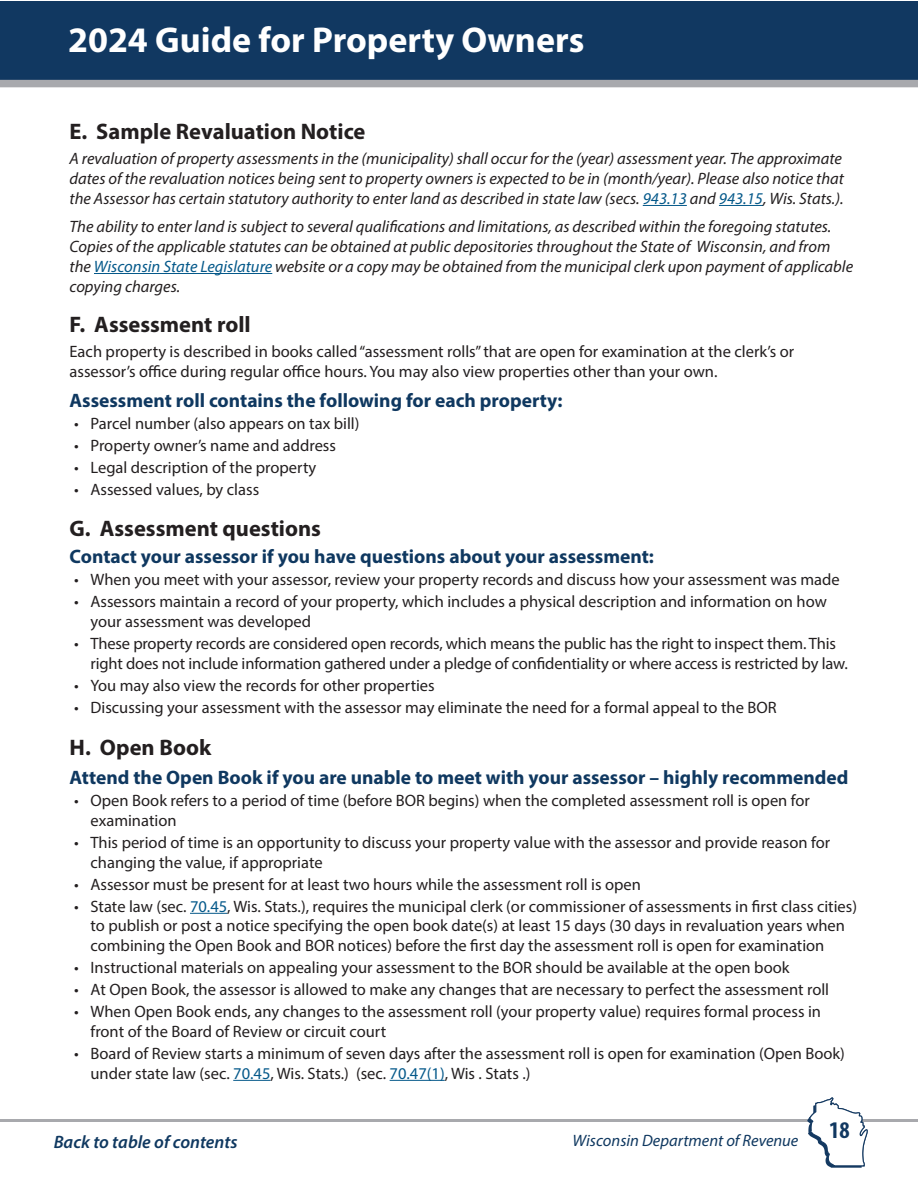
<style>
.page{position:relative;width:918px;height:1188px;background:#fff}
.page>*{position:absolute;margin:0;border:0;box-sizing:border-box;transform-origin:0 0}
.t1{font:700 36px "Myriad Pro";color:#fff}
.t2{font:700 condensed 24px "Myriad Pro";color:#113861}
.Heading_15_pt_bold_-_black{font:700 22.5px "Myriad Pro";color:#231f20}
.Heading_13_point_bold__blue{font:700 19.5px "Myriad Pro";color:#0f3860}
.Heading_12_pt_Bold__blue{font:700 19.5px "Myriad Pro";color:#0f3860}
.t3{font:italic 600 18px "Myriad Pro";color:#0f3860}
.Bullet_list{font:16.5px/19.8px "Myriad Pro";color:#231f20}
.t4{font:italic 16.5px/19.8px "Myriad Pro";color:#231f20;text-align:justify}
.t5{font:italic 16.5px "Myriad Pro";color:#0f3860}
.s1{color:#05598a}
</style>
<div class="page">
<div style="left:1px;top:1px;width:917px;height:86px;background:#113861"></div>
<div style="left:0;top:80px;width:918px;height:7px;background:#a8a9ad"></div>
<hr style="left:0;top:1119px;width:918px;height:3px;background:#a8a9ad">
<svg style="left:807px;top:1097px;width:61px;height:71px"></svg>
<hr style="left:643px;top:205px;width:44px;height:1px;background:#05598a">
<hr style="left:719px;top:205px;width:44px;height:1px;background:#05598a">
<hr style="left:94px;top:273px;width:178px;height:1px;background:#05598a">
<hr style="left:190px;top:913px;width:37px;height:1px;background:#05598a">
<hr style="left:233px;top:1080px;width:38px;height:1px;background:#05598a">
<hr style="left:390px;top:1080px;width:55px;height:1px;background:#05598a">
<h1 class="t1" style="left:68px;top:17px;width:518px">2024 Guide for Property Owners</h1>
<p class="Heading_15_pt_bold_-_black" style="left:70px;top:117px;width:297px">E. Sample Revaluation Notice</p>
<p class="t4" style="left:70px;top:149px;width:776px">A revaluation of property assessments in the (municipality) shall occur for the (year) assessment year. The approximate dates of the revaluation notices being sent to property owners is expected to be in (month/year). Please also notice that the Assessor has certain statutory authority to enter land as described in state law (secs. <span class="s1">943.13</span> and <span class="s1">943.15</span>, Wis. Stats.).</p>
<p class="t4" style="left:70px;top:217px;width:785px;text-align:left">The ability to enter land is subject to several qualifications and limitations, as described within the foregoing statutes.<br>Copies of the applicable statutes can be obtained at public depositories throughout the State of Wisconsin, and from the <span class="s1">Wisconsin State Legislature</span> website or a copy may be obtained from the municipal clerk upon payment of applicable copying charges.</p>
<p class="Heading_15_pt_bold_-_black" style="left:70px;top:310px;width:183px">F. Assessment roll</p>
<p class="Bullet_list" style="left:70px;top:342px;width:726px">Each property is described in books called “assessment rolls” that are open for examination at the clerk’s or assessor’s office during regular office hours. You may also view properties other than your own.</p>
<p class="Heading_12_pt_Bold__blue" style="left:70px;top:388px;width:494px">Assessment roll contains the following for each property:</p>
<p class="Bullet_list" style="left:74px;top:414px;width:287px">• Parcel number (also appears on tax bill)</p>
<p class="Bullet_list" style="left:74px;top:436px;width:263px">• Property owner’s name and address</p>
<p class="Bullet_list" style="left:74px;top:457px;width:244px">• Legal description of the property</p>
<p class="Bullet_list" style="left:74px;top:479px;width:187px">• Assessed values, by class</p>
<p class="Heading_15_pt_bold_-_black" style="left:70px;top:513px;width:253px">G. Assessment questions</p>
<p class="Heading_13_point_bold__blue" style="left:70px;top:544px;width:586px">Contact your assessor if you have questions about your assessment:</p>
<p class="Bullet_list" style="left:74px;top:570px;width:767px">• When you meet with your assessor, review your property records and discuss how your assessment was made</p>
<p class="Bullet_list" style="left:91px;top:592px;width:738px;text-indent:-16px">• Assessors maintain a record of your property, which includes a physical description and information on how your assessment was developed</p>
<p class="Bullet_list" style="left:91px;top:633px;width:757px;text-indent:-16px">• These property records are considered open records, which means the public has the right to inspect them. This right does not include information gathered under a pledge of confidentiality or where access is restricted by law.</p>
<p class="Bullet_list" style="left:74px;top:675px;width:362px">• You may also view the records for other properties</p>
<p class="Bullet_list" style="left:74px;top:697px;width:704px">• Discussing your assessment with the assessor may eliminate the need for a formal appeal to the BOR</p>
<p class="Heading_15_pt_bold_-_black" style="left:70px;top:733px;width:143px">H. Open Book</p>
<p class="Heading_13_point_bold__blue" style="left:70px;top:765px;width:780px">Attend the Open Book if you are unable to meet with your assessor – highly recommended</p>
<p class="Bullet_list" style="left:91px;top:790px;width:721px;text-indent:-16px">• Open Book refers to a period of time (before BOR begins) when the completed assessment roll is open for examination</p>
<p class="Bullet_list" style="left:91px;top:832px;width:741px;text-indent:-16px">• This period of time is an opportunity to discuss your property value with the assessor and provide reason for changing the value, if appropriate</p>
<p class="Bullet_list" style="left:74px;top:874px;width:568px">• Assessor must be present for at least two hours while the assessment roll is open</p>
<p class="Bullet_list" style="left:91px;top:896px;width:768px;text-indent:-16px">• State law (sec. <span class="s1">70.45</span>, Wis. Stats.), requires the municipal clerk (or commissioner of assessments in first class cities) to publish or post a notice specifying the open book date(s) at least 15 days (30 days in revaluation years when combining the Open Book and BOR notices) before the first day the assessment roll is open for examination</p>
<p class="Bullet_list" style="left:74px;top:958px;width:717px">• Instructional materials on appealing your assessment to the BOR should be available at the open book</p>
<p class="Bullet_list" style="left:74px;top:979px;width:757px">• At Open Book, the assessor is allowed to make any changes that are necessary to perfect the assessment roll</p>
<p class="Bullet_list" style="left:91px;top:1001px;width:732px;text-indent:-16px">• When Open Book ends, any changes to the assessment roll (your property value) requires formal process in front of the Board of Review or circuit court</p>
<p class="Bullet_list" style="left:91px;top:1043px;width:756px;text-indent:-16px">• Board of Review starts a minimum of seven days after the assessment roll is open for examination (Open Book) under state law (sec. <span class="s1">70.45</span>, Wis. Stats.) (sec. <span class="s1">70.47(1)</span>, Wis . Stats .)</p>
<p class="t3" style="left:54px;top:1130px;width:185px">Back to table of contents</p>
<p class="t5" style="left:573px;top:1130px;width:227px">Wisconsin Department of Revenue</p>
<h2 class="t2" style="left:829px;top:1115px;width:22px">18</h2>
</div>
